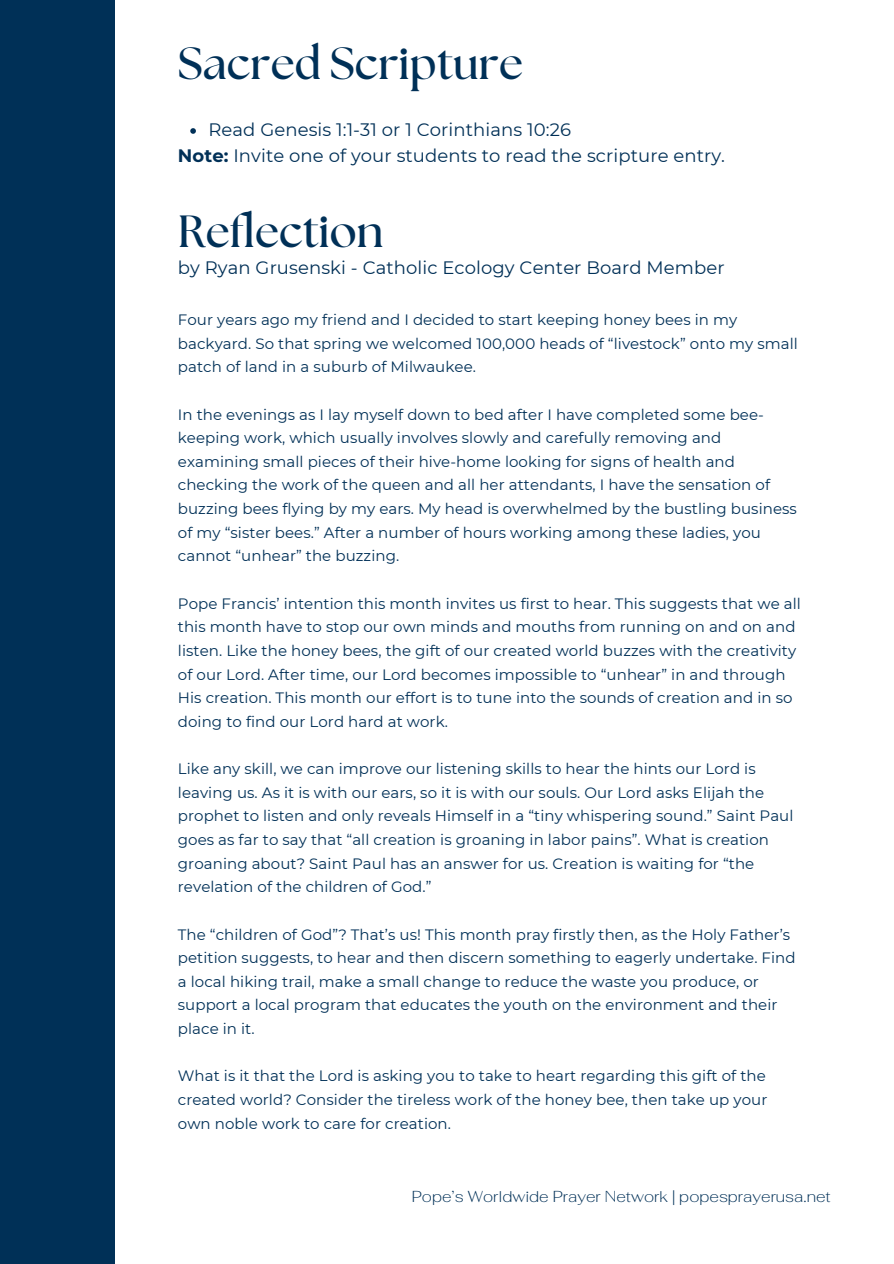
<style>
.page{position:relative;width:894px;height:1264px;background:#fff}
.page>*{position:absolute;margin:0;border:0;box-sizing:border-box;transform-origin:0 0}
.t1{font:700 45px "The Seasons";color:#003057}
.t2{font:18px "Montserrat";letter-spacing:.005em;color:#003057}
.t3{font:200 15.9px "Fahkwang";color:#003057}
.t4{font:15px/23.7px "Montserrat";letter-spacing:.005em;color:#003057}
.s1{font-weight:700}
</style>
<div class="page">
<svg style="left:190px;top:128px;width:6px;height:6px"></svg>
<div style="left:0;top:0;width:114px;height:1263px;background:#003057"></div>
<h1 class="t1" style="left:178px;top:42px;width:346px">Sacred Scripture</h1>
<p class="t2" style="left:208px;top:119px;width:364px">Read Genesis 1:1-31 or 1 Corinthians 10:26</p>
<p class="t2" style="left:178px;top:145px;width:548px"><span class="s1">Note:</span> Invite one of your students to read the scripture entry.</p>
<h2 class="t1" style="left:178px;top:211px;width:207px">Reflection</h2>
<p class="t2" style="left:178px;top:256px;width:548px">by Ryan Grusenski - Catholic Ecology Center Board Member</p>
<h1 class="t4" style="left:178px;top:308px;width:621px">Four years ago my friend and I decided to start keeping honey bees in my backyard. So that spring we welcomed 100,000 heads of “livestock” onto my small patch of land in a suburb of Milwaukee.</h1>
<h2 class="t4" style="left:178px;top:402px;width:620px">In the evenings as I lay myself down to bed after I have completed some bee&shy;keeping work, which usually involves slowly and carefully removing and examining small pieces of their hive-home looking for signs of health and checking the work of the queen and all her attendants, I have the sensation of buzzing bees flying by my ears. My head is overwhelmed by the bustling business of my “sister bees.” After a number of hours working among these ladies, you cannot “unhear” the buzzing.</h2>
<p class="t4" style="left:178px;top:591px;width:624px">Pope Francis’ intention this month invites us first to hear. This suggests that we all this month have to stop our own minds and mouths from running on and on and listen. Like the honey bees, the gift of our created world buzzes with the creativity of our Lord. After time, our Lord becomes impossible to “unhear” in and through His creation. This month our effort is to tune into the sounds of creation and in so doing to find our Lord hard at work.</p>
<p class="t4" style="left:178px;top:756px;width:617px">Like any skill, we can improve our listening skills to hear the hints our Lord is leaving us. As it is with our ears, so it is with our souls. Our Lord asks Elijah the prophet to listen and only reveals Himself in a “tiny whispering sound.” Saint Paul goes as far to say that “all creation is groaning in labor pains”. What is creation groaning about? Saint Paul has an answer for us. Creation is waiting for “the revelation of the children of God.”</p>
<p class="t4" style="left:178px;top:922px;width:619px">The “children of God”? That’s us! This month pray firstly then, as the Holy Father’s petition suggests, to hear and then discern something to eagerly undertake. Find a local hiking trail, make a small change to reduce the waste you produce, or support a local program that educates the youth on the environment and their place in it.</p>
<p class="t4" style="left:178px;top:1064px;width:590px;text-align:justify">What is it that the Lord is asking you to take to heart regarding this gift of the created world? Consider the tireless work of the honey bee, then take up your own noble work to care for creation.</p>
<p class="t3" style="left:412px;top:1185px;width:420px">Pope’s Worldwide Prayer Network | popesprayerusa.net</p>
</div>
